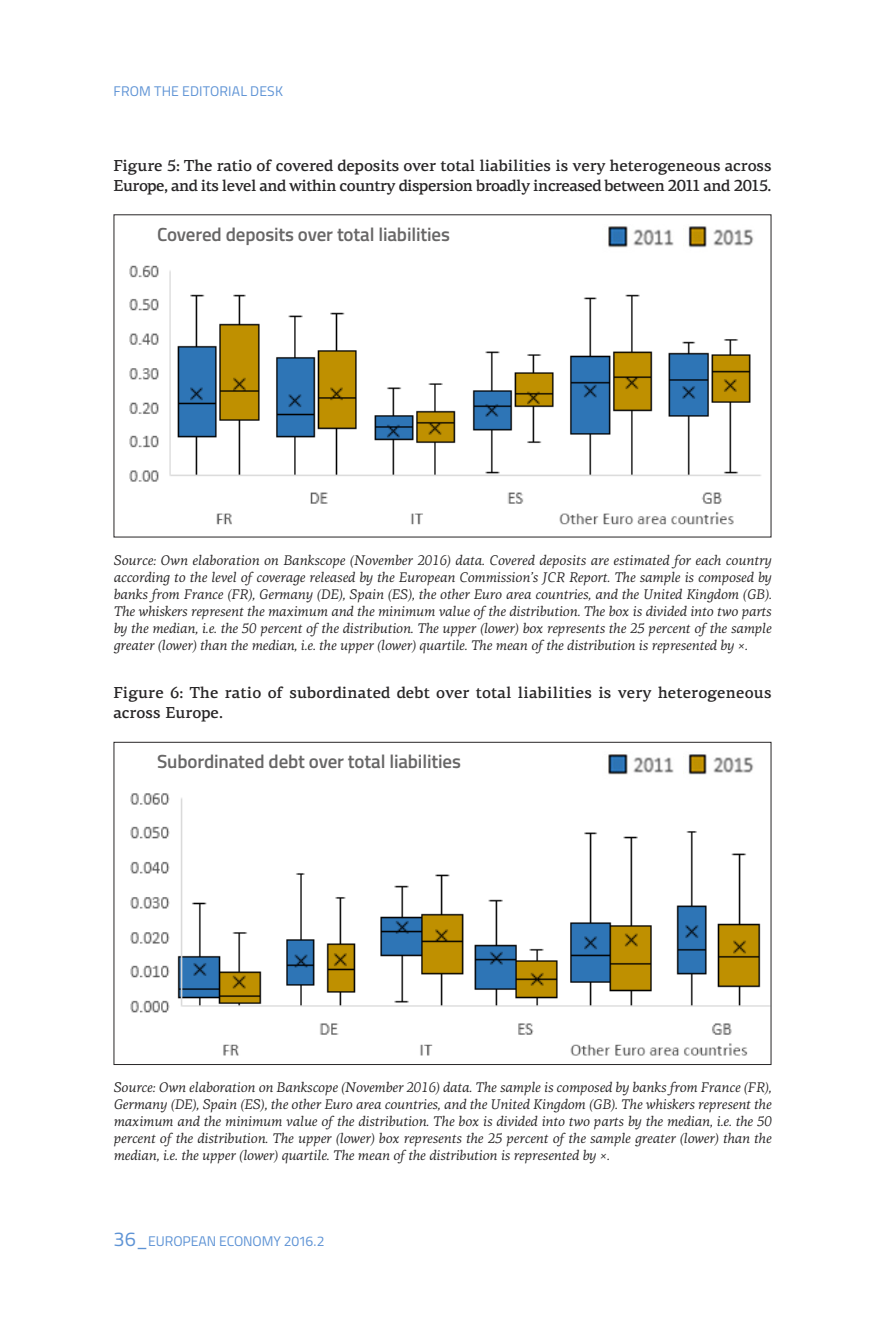
<style>
.page{position:relative;width:885px;height:1327px;background:#fff}
.page>*{position:absolute;margin:0;border:0;box-sizing:border-box;transform-origin:0 0}
.t1{font:600 19px "Titillium";letter-spacing:-.01em;color:#686767}
.t2{font:500 16px/20px "PF Agora Serif Pro";letter-spacing:-.025em;color:#272526}
.t3{font:500 16px/20px "PF Agora Serif Pro";letter-spacing:-.005em;color:#272526}
.t4{font:italic 14px/17px "PF Agora Serif Pro";letter-spacing:-.01em;color:#272526;text-align:justify}
.t5{font:14px "Titillium";letter-spacing:-.005em;color:#5e93d5}
.s1{font-size:20px}
</style>
<div class="page">
<img style="left:129px;top:265px;width:632px;height:260px">
<img style="left:608px;top:226px;width:146px;height:22px">
<img style="left:130px;top:793px;width:639px;height:263px">
<img style="left:608px;top:754px;width:146px;height:21px">
<p class="t5" style="left:113px;top:85px;width:171px">FROM THE EDITORIAL DESK</p>
<p class="t2" style="left:113px;top:155px;width:659px">Figure 5: The ratio of covered deposits over total liabilities is very heterogeneous across<br>Europe, and its level and within country dispersion broadly increased between 2011 and 2015.</p>
<h1 class="t1" style="left:157px;top:227px;width:294px">Covered deposits over total liabilities</h1>
<p class="t4" style="left:113px;top:552px;width:659px">Source: Own elaboration on Bankscope (November 2016) data. Covered deposits are estimated for each country according to the level of coverage released by the European Commission’s JCR Report. The sample is composed by banks from France (FR), Germany (DE), Spain (ES), the other Euro area countries, and the United Kingdom (GB).<br>The whiskers represent the maximum and the minimum value of the distribution. The box is divided into two parts by the median, i.e. the 50 percent of the distribution. The upper (lower) box represents the 25 percent of the sample greater (lower) than the median, i.e. the upper (lower) quartile. The mean of the distribution is represented by ×.</p>
<p class="t3" style="left:113px;top:683px;width:659px">Figure 6: The ratio of subordinated debt over total liabilities is very heterogeneous across Europe.</p>
<h1 class="t1" style="left:157px;top:755px;width:305px">Subordinated debt over total liabilities</h1>
<p class="t4" style="left:113px;top:1079px;width:659px">Source: Own elaboration on Bankscope (November 2016) data. The sample is composed by banks from France (FR), Germany (DE), Spain (ES), the other Euro area countries, and the United Kingdom (GB). The whiskers represent the maximum and the minimum value of the distribution. The box is divided into two parts by the median, i.e. the 50 percent of the distribution. The upper (lower) box represents the 25 percent of the sample greater (lower) than the median, i.e. the upper (lower) quartile. The mean of the distribution is represented by ×.</p>
<p class="t5" style="left:113px;top:1235px;width:213px"><span class="s1">36_</span>EUROPEAN ECONOMY 2016.2</p>
</div>
